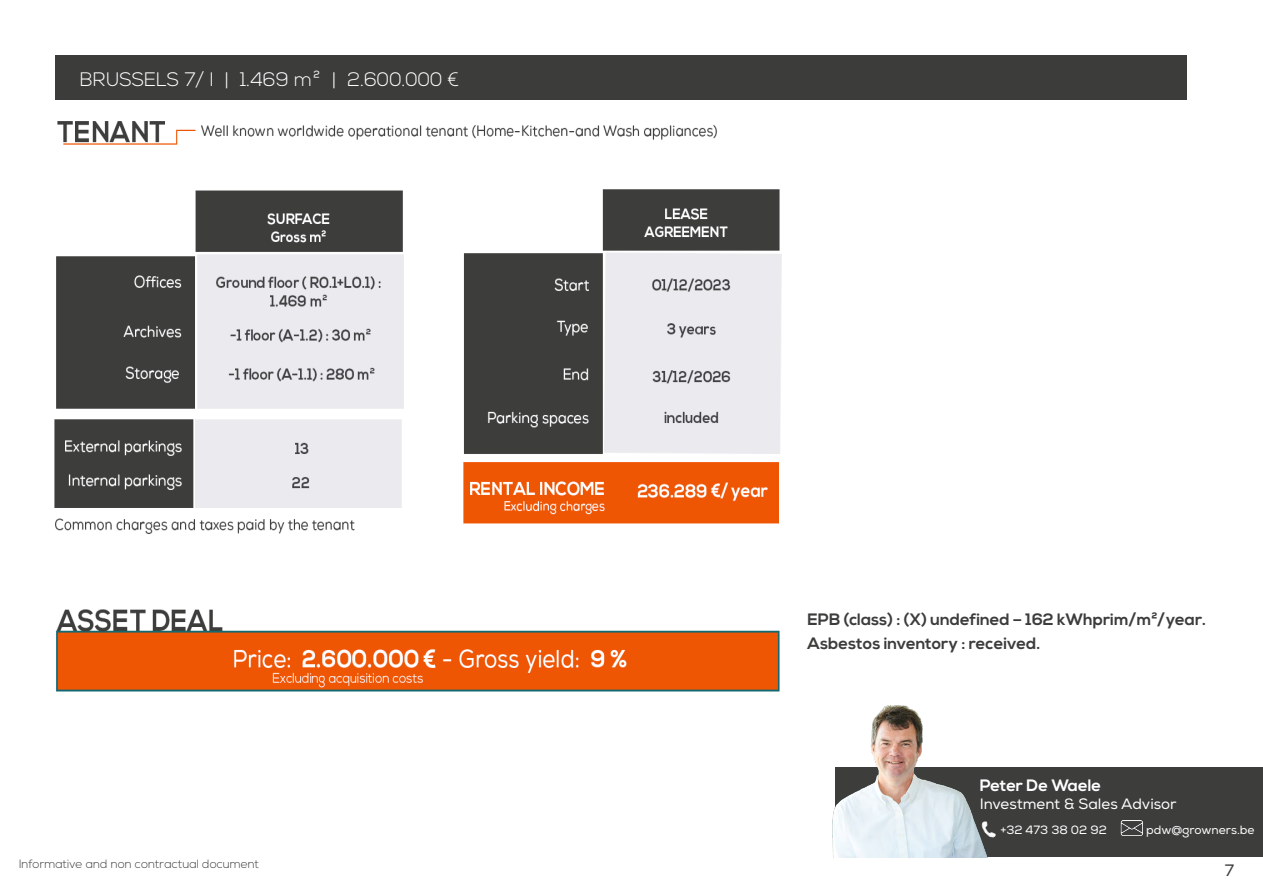
<style>
.page{position:relative;width:1263px;height:893px;background:#fff}
.page>*{position:absolute;margin:0;border:0;box-sizing:border-box;transform-origin:0 0}
.t1{font:300 19.5px "Nexa";color:#fff}
.t2{font:700 16.5px/24px "Nexa";color:#3c3c3b}
.t3{font:700 16.5px "Nexa";color:#fff}
.t4{font:16.5px "Nexa";color:#3c3c3b}
.t5{font:15px "Nexa";color:#fff}
.t6{font:300 12px "Nexa";color:#3c3c3b}
.t7{font:12px "Nexa";color:#fff}
</style>
<div class="page">
<div style="left:835px;top:767px;width:428px;height:90px;background:#3d3d3c"></div>
<img style="left:988px;top:832px;width:8px;height:6px">
<img style="left:1120px;top:821px;width:23px;height:15px">
<img style="left:832px;top:705px;width:156px;height:152px">
<img style="left:54px;top:121px;width:728px;height:571px">
<div style="left:55px;top:55px;width:1131px;height:45px;background:#3c3c3b"></div>
<p class="t1" style="left:80px;top:69px;width:381px">BRUSSELS 7/ I | 1.469 m² | 2.600.000 €</p>
<p class="t6" style="left:19px;top:857px;width:242px">Informative and non contractual document</p>
<p class="t2" style="left:808px;top:608px;width:400px">EPB (class) : (X) undefined – 162 kWhprim/m²/year.<br>Asbestos inventory : received.</p>
<p class="t3" style="left:980px;top:776px;width:123px">Peter De Waele</p>
<p class="t5" style="left:980px;top:795px;width:199px">Investment &amp; Sales Advisor</p>
<p class="t7" style="left:1000px;top:822px;width:108px">+32 473 38 02 92</p>
<p class="t7" style="left:1146px;top:822px;width:110px">pdw@growners.be</p>
<p class="t4" style="left:1225px;top:860px;width:11px">7</p>
</div>
